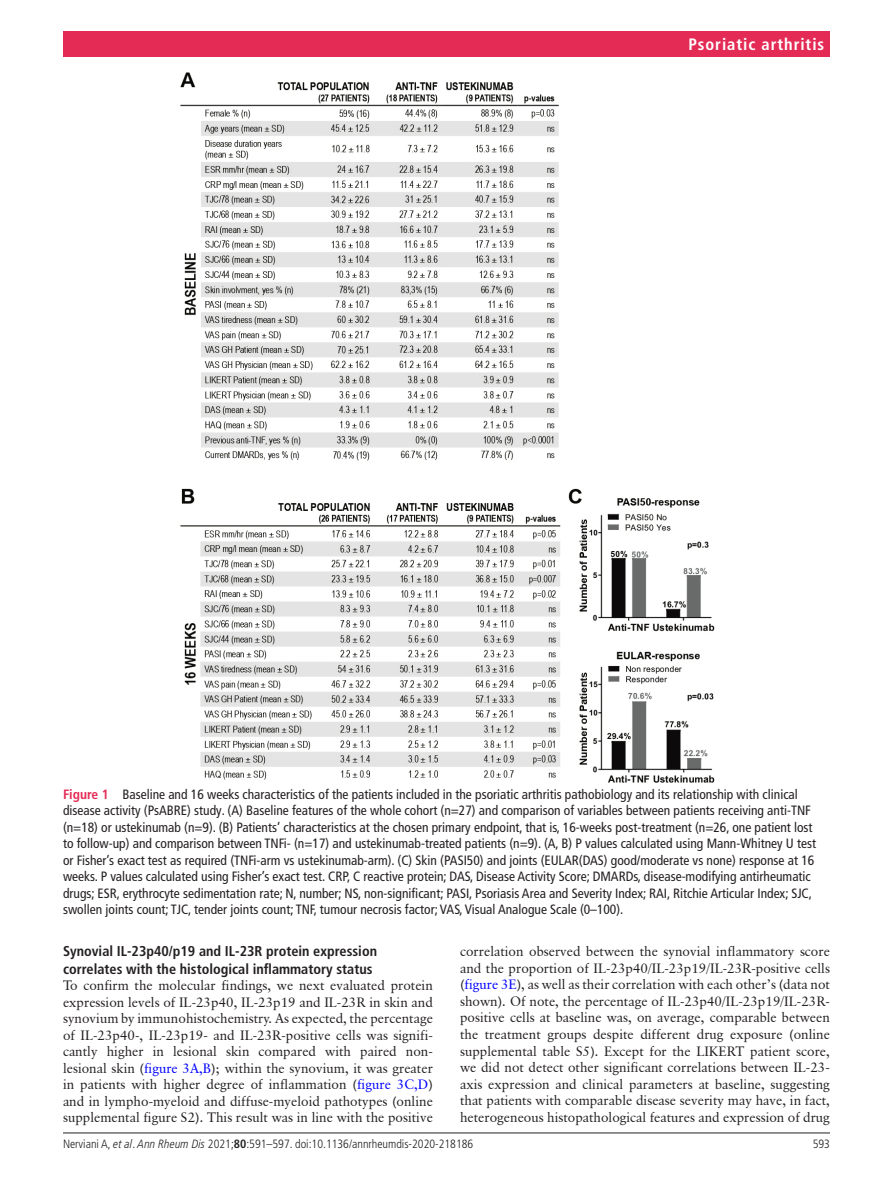
<style>
.page{position:relative;width:893px;height:1191px;background:#fff}
.page>*{position:absolute;margin:0;border:0;box-sizing:border-box;transform-origin:0 0}
.t1{font:700 condensed 16.5px "Frutiger LT Pro";letter-spacing:.055em;color:#fff}
.t2{font:700 condensed 14.25px/17.2px "Frutiger LT Pro";color:#231f20}
.t3{font:13.5px/16.6px "Classical Garamond BT";color:#231f20;text-align:justify}
.t4{font:condensed 13.5px/16.5px "Frutiger LT Pro";color:#231f20}
.t5{font:300 condensed 12px "Frutiger LT Pro";color:#231f20}
.s1{font-weight:700;color:#e42b56}
.s2{color:#00f}
.s3{font-style:italic}
.s4{font-weight:700}
</style>
<div class="page">
<hr style="left:63px;top:1132px;width:767px;height:1px;background:#231f20">
<div style="left:63px;top:31px;width:767px;height:25px;background:#e42b56"></div>
<img style="left:180px;top:72px;width:535px;height:710px">
<p class="t1" style="left:688px;top:34px;width:137px">Psoriatic arthritis</p>
<p class="t4" style="left:63px;top:785px;width:755px"><span class="s1">Figure 1</span> Baseline and 16 weeks characteristics of the patients included in the psoriatic arthritis pathobiology and its relationship with clinical disease activity (PsABRE) study. (A) Baseline features of the whole cohort (n=27) and comparison of variables between patients receiving anti-TNF (n=18) or ustekinumab (n=9). (B) Patients’ characteristics at the chosen primary endpoint, that is, 16-weeks post-treatment (n=26, one patient lost to follow-up) and comparison between TNFi- (n=17) and ustekinumab-treated patients (n=9). (A, B) P values calculated using Mann-Whitney U test or Fisher’s exact test as required (TNFi-arm vs ustekinumab-arm). (C) Skin (PASI50) and joints (EULAR(DAS) good/moderate vs none) response at 16 weeks. P values calculated using Fisher’s exact test. CRP, C reactive protein; DAS, Disease Activity Score; DMARDs, disease-modifying antirheumatic drugs; ESR, erythrocyte sedimentation rate; N, number; NS, non-significant; PASI, Psoriasis Area and Severity Index; RAI, Ritchie Articular Index; SJC, swollen joints count; TJC, tender joints count; TNF, tumour necrosis factor; VAS, Visual Analogue Scale (0–100).</p>
<p class="t2" style="left:63px;top:942px;width:316px">Synovial IL-23p40/p19 and IL-23R protein expression correlates with the histological inflammatory status</p>
<p class="t3" style="left:63px;top:977px;width:371px">To confirm the molecular findings, we next evaluated protein expression levels of IL-23p40, IL-23p19 and IL-23R in skin and synovium by immunohistochemistry. As expected, the percentage of IL-23p40-, IL-23p19- and IL-23R-positive cells was signifi&shy;cantly higher in lesional skin compared with paired non&shy;lesional skin (<span class="s2">figure 3A,B</span>); within the synovium, it was greater in patients with higher degree of inflammation (<span class="s2">figure 3C,D</span>) and in lympho-myeloid and diffuse-myeloid pathotypes (online supplemental figure S2). This result was in line with the positive</p>
<p class="t3" style="left:460px;top:942px;width:371px">correlation observed between the synovial inflammatory score and the proportion of IL-23p40/IL-23p19/IL-23R-positive cells (<span class="s2">figure 3E</span>), as well as their correlation with each other’s (data not shown). Of note, the percentage of IL-23p40/IL-23p19/IL-23R&shy;positive cells at baseline was, on average, comparable between the treatment groups despite different drug exposure (online supplemental table S5). Except for the LIKERT patient score, we did not detect other significant correlations between IL-23- axis expression and clinical parameters at baseline, suggesting that patients with comparable disease severity may have, in fact, heterogeneous histopathological features and expression of drug</p>
<p class="t5" style="left:63px;top:1136px;width:412px">Nerviani A, <span class="s3">et al</span>. <span class="s3">Ann Rheum Dis</span> 2021;<span class="s4">80</span>:591–597. doi:10.1136/annrheumdis-2020-218186</p>
<p class="t5" style="left:813px;top:1136px;width:19px">593</p>
</div>
